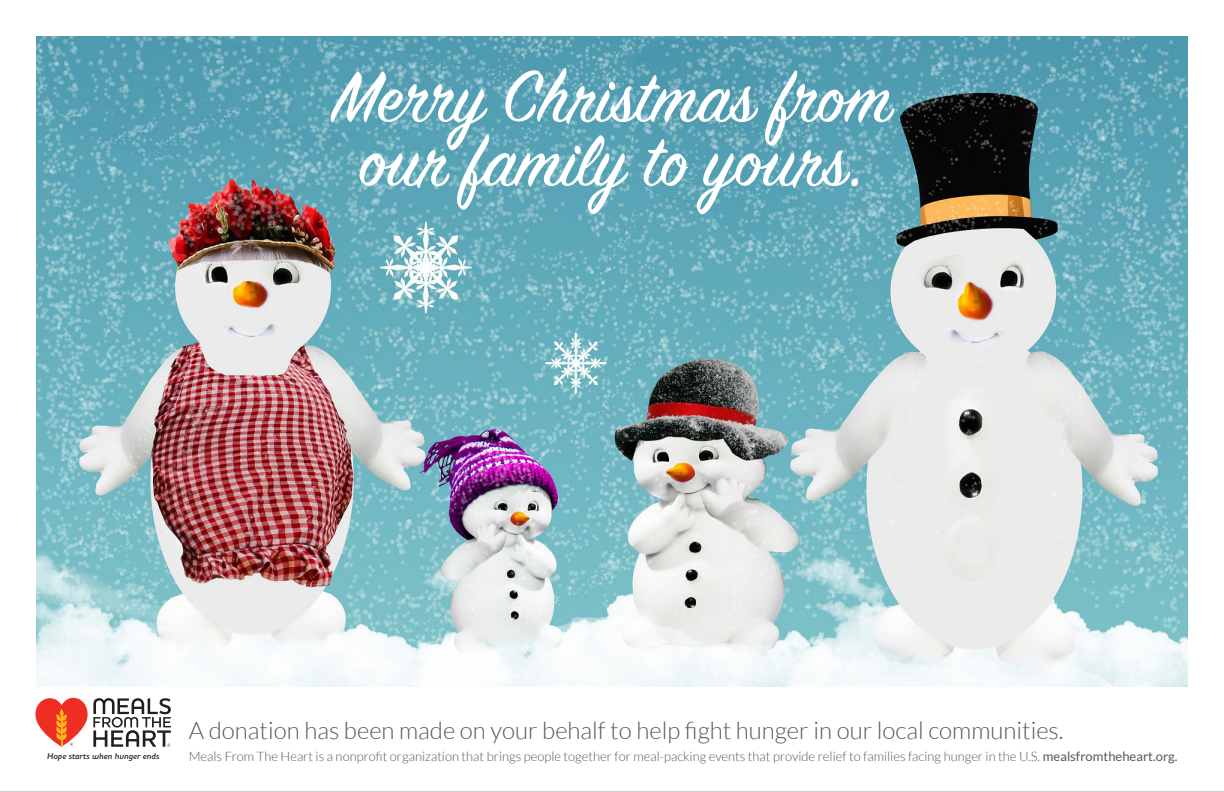
<style>
.page{position:relative;width:1224px;height:792px;background:#fff}
.page>*{position:absolute;margin:0;border:0;box-sizing:border-box;transform-origin:0 0}
.t1{font:80px/64px "Sign Painter House Script";color:#fff;text-align:center}
.t2{font:300 24px "Lato";color:#57585a}
.t3{font:300 13px "Lato";color:#57585a}
.t4{font:italic 600 8.6px "Houschka Alt Pro";color:#231f20}
.s1{font-weight:400}
</style>
<div class="page">
<img style="left:36px;top:36px;width:1152px;height:650px">
<svg style="left:35px;top:697px;width:136px;height:50px"></svg>
<hr style="left:0;top:791px;width:1224px;height:1px;background:#cbccce">
<p class="t1" style="left:332px;top:72px;width:564px">Merry Christmas from our family to yours.</p>
<p class="t4" style="left:47px;top:751px;width:114px">Hope starts when hunger ends</p>
<p class="t2" style="left:189px;top:717px;width:876px">A donation has been made on your behalf to help fight hunger in our local communities.</p>
<p class="t3" style="left:189px;top:749px;width:991px">Meals From The Heart is a nonprofit organization that brings people together for meal-packing events that provide relief to families facing hunger in the U.S. <span class="s1">mealsfromtheheart.org.</span></p>
</div>
